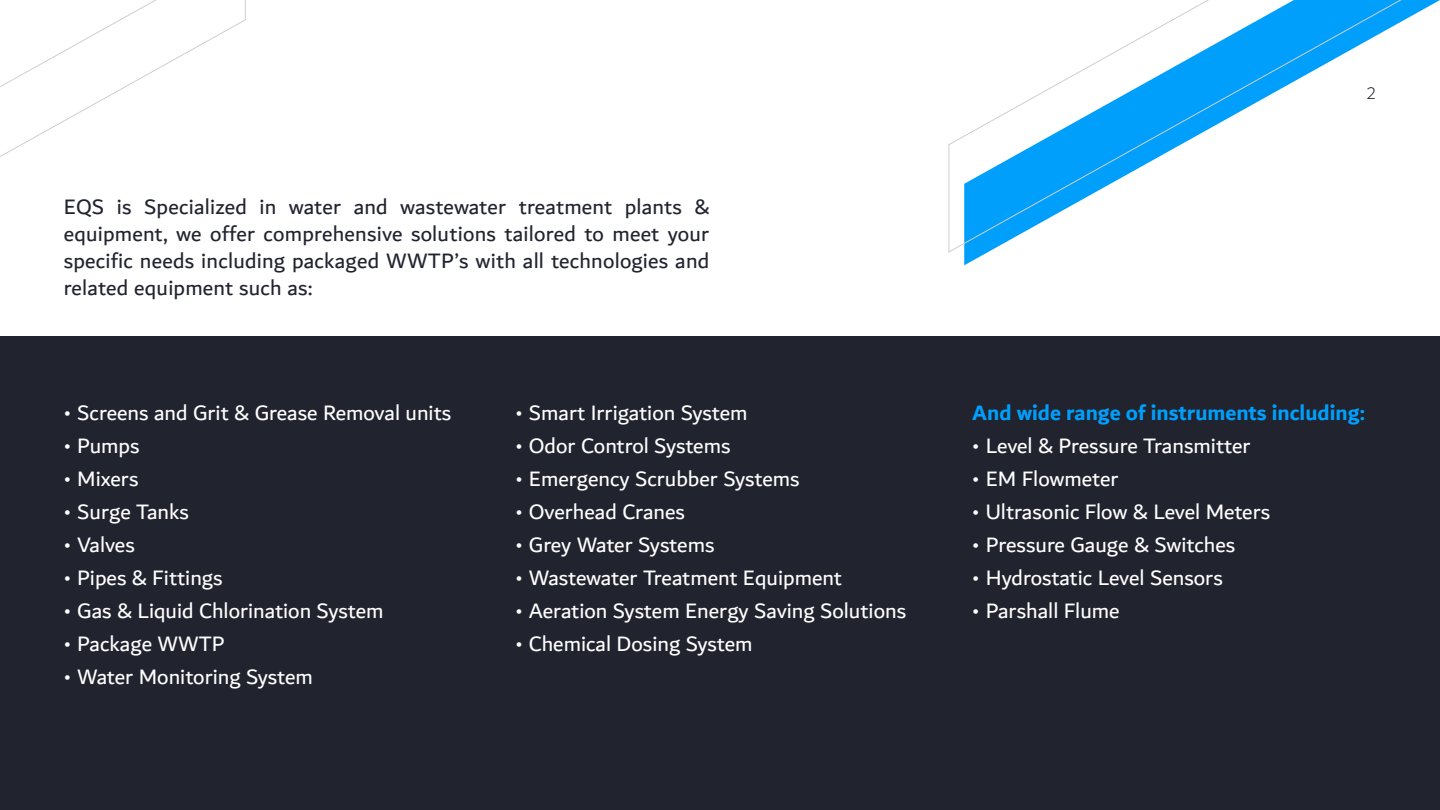
<style>
.page{position:relative;width:1440px;height:810px;background:#fff}
.page>*{position:absolute;margin:0;border:0;box-sizing:border-box;transform-origin:0 0}
.t1{font:22.5px "Dubai";color:#fff}
.t2{font:22.5px/27px "Dubai";letter-spacing:.01em;color:#21232f}
.t3{font:700 22.5px "Dubai";color:#009ffc}
.t4{font:300 18px "Dubai";color:#21232f}
</style>
<div class="page">
<div style="left:0;top:336px;width:1440px;height:474px;background:#21232f"></div>
<svg style="left:948px;top:0;width:492px;height:253px"></svg>
<svg style="left:0;top:0;width:246px;height:157px"></svg>
<p class="t2" style="left:144px;top:192px;width:104px">Specialized</p>
<p class="t2" style="left:354px;top:192px;width:36px">and</p>
<p class="t2" style="left:625px;top:192px;width:59px">plants</p>
<p class="t2" style="left:64px;top:192px;width:647px">EQS<br>equipment, we offer comprehensive solutions tailored to meet your specific needs including packaged WWTP s’ with all technologies and related equipment such as:</p>
<p class="t2" style="left:694px;top:192px;width:17px">&amp;</p>
<p class="t2" style="left:117px;top:192px;width:16px">is</p>
<p class="t2" style="left:260px;top:192px;width:18px">in</p>
<p class="t2" style="left:289px;top:192px;width:54px">water</p>
<p class="t2" style="left:400px;top:192px;width:107px">wastewater</p>
<p class="t2" style="left:519px;top:192px;width:95px">treatment</p>
<p class="t1" style="left:64px;top:399px;width:389px">• Screens and Grit &amp; Grease Removal units</p>
<p class="t1" style="left:64px;top:432px;width:77px">• Pumps</p>
<p class="t1" style="left:64px;top:465px;width:76px">• Mixers</p>
<p class="t1" style="left:64px;top:498px;width:127px">• Surge Tanks</p>
<p class="t1" style="left:64px;top:531px;width:73px">• Valves</p>
<p class="t1" style="left:64px;top:564px;width:160px">• Pipes &amp; Fittings</p>
<p class="t1" style="left:64px;top:597px;width:321px">• Gas &amp; Liquid Chlorination System</p>
<p class="t1" style="left:64px;top:630px;width:162px">• Package WWTP</p>
<p class="t1" style="left:64px;top:663px;width:251px">• Water Monitoring System</p>
<p class="t1" style="left:515px;top:399px;width:234px">• Smart Irrigation System</p>
<p class="t1" style="left:515px;top:432px;width:217px">• Odor Control Systems</p>
<p class="t1" style="left:515px;top:465px;width:286px">• Emergency Scrubber Systems</p>
<p class="t1" style="left:515px;top:498px;width:171px">• Overhead Cranes</p>
<p class="t1" style="left:515px;top:531px;width:201px">• Grey Water Systems</p>
<p class="t1" style="left:515px;top:564px;width:328px">• Wastewater Treatment Equipment</p>
<p class="t1" style="left:515px;top:597px;width:392px">• Aeration System Energy Saving Solutions</p>
<p class="t1" style="left:515px;top:630px;width:239px">• Chemical Dosing System</p>
<p class="t4" style="left:1367px;top:79px;width:11px">2</p>
<p class="t3" style="left:972px;top:399px;width:394px">And wide range of instruments including:</p>
<p class="t1" style="left:972px;top:432px;width:280px">• Level &amp; Pressure Transmitter</p>
<p class="t1" style="left:972px;top:465px;width:148px">• EM Flowmeter</p>
<p class="t1" style="left:972px;top:498px;width:300px">• Ultrasonic Flow &amp; Level Meters</p>
<p class="t1" style="left:972px;top:531px;width:265px">• Pressure Gauge &amp; Switches</p>
<p class="t1" style="left:972px;top:564px;width:252px">• Hydrostatic Level Sensors</p>
<p class="t1" style="left:972px;top:597px;width:149px">• Parshall Flume</p>
</div>
